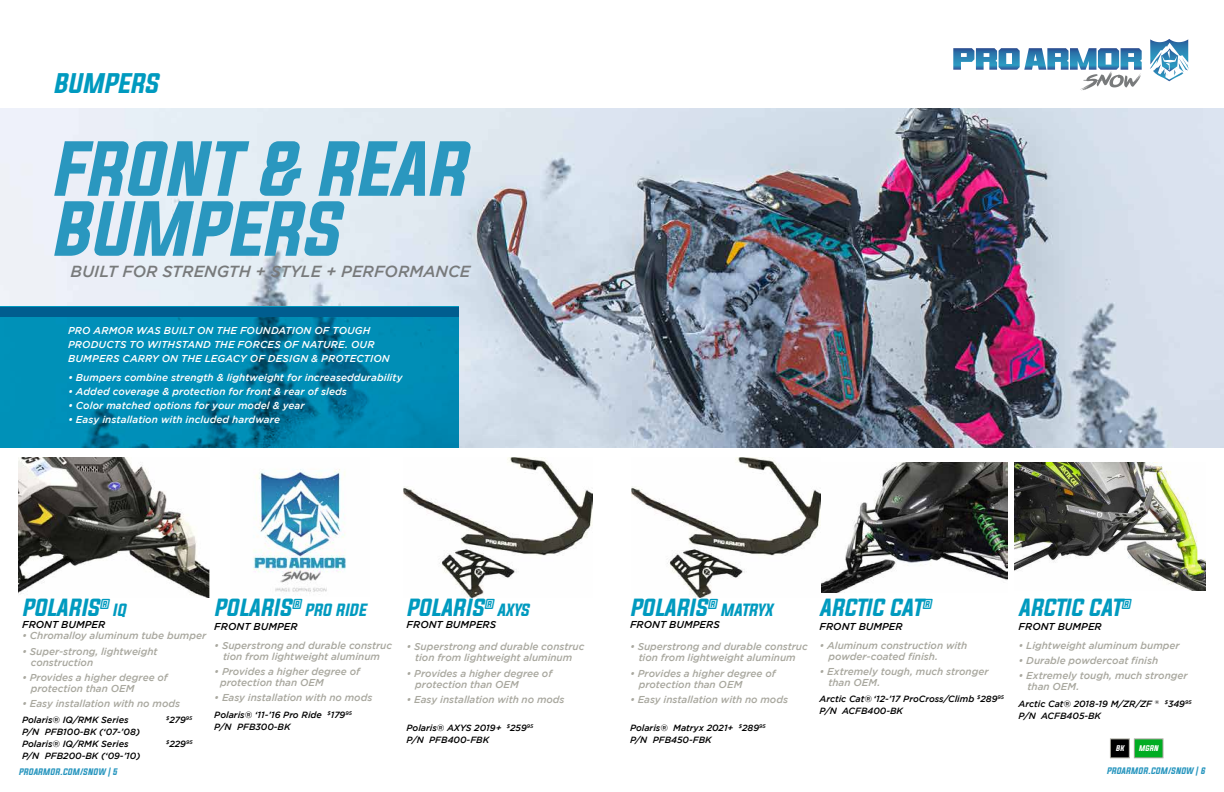
<style>
.page{position:relative;width:1224px;height:792px;background:#fff}
.page>*{position:absolute;margin:0;border:0;box-sizing:border-box;transform-origin:0 0}
.t1{font:italic 66px/60px "Evogria";color:#2a97bf}
.t2{font:italic 24px "Evogria";color:#009abf}
.t3{font:italic 21px "Evogria";letter-spacing:.005em;color:#009abf}
.t4{font:italic 500 16px "Gotham";color:#787a7b}
.t5{font:italic 15px "Evogria";color:#009abf}
.t6{font:italic 500 10px/11px "Gotham";color:#a9a89f}
.t7{font:italic 500 10px/14px "Gotham";letter-spacing:.01em;color:#fff}
.t8{font:italic 500 10px "Gotham";color:#000}
.t9{font:italic 500 9px/12px "Gotham";color:#000}
.t10{font:italic 8px "Evogria";letter-spacing:.02em;color:#2a97bf}
.t11{font:italic 7px "Evogria";letter-spacing:.025em;color:#fff}
.t12{font:italic 500 5.2px "Gotham";color:#000}
.s1{font-size:9px}
</style>
<div class="page">
<img style="left:820px;top:462px;width:188px;height:131px">
<img style="left:1014px;top:462px;width:192px;height:128px">
<img style="left:404px;top:458px;width:189px;height:139px">
<img style="left:631px;top:458px;width:189px;height:139px">
<img style="left:18px;top:458px;width:192px;height:139px">
<img style="left:0;top:108px;width:1224px;height:340px">
<svg style="left:0;top:307px;width:459px;height:141px;background:#0083ac"></svg>
<svg style="left:953px;top:48px;width:189px;height:42px"></svg>
<svg style="left:1150px;top:39px;width:39px;height:42px"></svg>
<div style="left:1110px;top:739px;width:19px;height:19px;background:#000"></div>
<div style="left:1110px;top:739px;width:20px;height:19px;border:1px solid #a9a89f"></div>
<div style="left:1134px;top:739px;width:29px;height:19px;background:#00ad23"></div>
<div style="left:1134px;top:739px;width:29px;height:19px;border:1px solid #a9a89f"></div>
<img style="left:253px;top:469px;width:93px;height:125px">
<h2 class="t2" style="left:54px;top:66px;width:106px">BUMPERS</h2>
<h1 class="t1" style="left:51px;top:142px;width:416px">FRONT &amp; REAR<br>BUMPERS</h1>
<h3 class="t4" style="left:71px;top:263px;width:401px">BUILT FOR STRENGTH + STYLE + PERFORMANCE</h3>
<p class="t7" style="left:68px;top:324px;width:323px">PRO ARMOR WAS BUILT ON THE FOUNDATION OF TOUGH<br>PRODUCTS TO WITHSTAND THE FORCES OF NATURE. OUR<br>BUMPERS CARRY ON THE LEGACY OF DESIGN &amp; PROTECTION</p>
<p class="t7" style="left:68px;top:370px;width:336px">• Bumpers combine strength &amp; lightweight for increaseddurability</p>
<p class="t7" style="left:68px;top:384px;width:280px">• Added coverage &amp; protection for front &amp; rear of sleds</p>
<p class="t7" style="left:68px;top:398px;width:238px">• Color matched options for your model &amp; year</p>
<p class="t7" style="left:68px;top:412px;width:214px">• Easy installation with included hardware</p>
<h3 class="t3" style="left:22px;top:593px;width:89px">POLARIS<sup>®</sup></h3>
<h3 class="t5" style="left:113px;top:599px;width:15px">IQ</h3>
<p class="t8" style="left:22px;top:619px;width:85px">FRONT BUMPER</p>
<p class="t6" style="left:22px;top:630px;width:186px">• Chromalloy aluminum tube bumper</p>
<p class="t6" style="left:31px;top:645px;width:128px;text-indent:-9px">• Super-strong, lightweight construction</p>
<p class="t6" style="left:31px;top:672px;width:139px;text-indent:-9px">• Provides a higher degree of protection than OEM</p>
<p class="t6" style="left:22px;top:698px;width:160px">• Easy installation with no mods</p>
<p class="t9" style="left:22px;top:714px;width:108px">Polaris® IQ/RMK Series</p>
<p class="t12" style="left:166px;top:716px;width:28px">$<span class="s1">279</span>95</p>
<p class="t9" style="left:22px;top:726px;width:119px">P/N PFB100-BK (‘07-’08)<br>Polaris® IQ/RMK Series</p>
<h3 class="t3" style="left:214px;top:593px;width:89px">POLARIS<sup>®</sup></h3>
<h3 class="t5" style="left:305px;top:599px;width:63px">PRO RIDE</h3>
<p class="t8" style="left:214px;top:621px;width:85px">FRONT BUMPER</p>
<p class="t6" style="left:214px;top:639px;width:179px;text-align:center">• Superstrong and durable construc tion from lightweight aluminum</p>
<p class="t6" style="left:220px;top:666px;width:141px;text-indent:-6px">• Provides a higher degree of protection than OEM</p>
<p class="t6" style="left:214px;top:692px;width:160px">• Easy installation with no mods</p>
<p class="t9" style="left:214px;top:708px;width:139px">Polaris® ‘11-’16 Pro Ride <sup>$</sup>179<sup>95<br></sup>P/N PFB300-BK</p>
<p class="t12" style="left:166px;top:740px;width:28px">$<span class="s1">229</span>95</p>
<p class="t9" style="left:22px;top:750px;width:120px">P/N PFB200-BK (‘09-’10)</p>
<h3 class="t3" style="left:407px;top:593px;width:89px">POLARIS<sup>®</sup></h3>
<h3 class="t5" style="left:497px;top:599px;width:34px">AXYS</h3>
<p class="t8" style="left:407px;top:619px;width:91px">FRONT BUMPERS</p>
<p class="t6" style="left:407px;top:641px;width:179px;text-align:center">• Superstrong and durable construc tion from lightweight aluminum</p>
<p class="t6" style="left:415px;top:667px;width:139px;text-indent:-9px">• Provides a higher degree of protection than OEM</p>
<p class="t6" style="left:407px;top:694px;width:160px">• Easy installation with no mods</p>
<p class="t9" style="left:407px;top:722px;width:128px">Polaris® AXYS 2019+ <sup>$</sup>259<sup>95<br></sup>P/N PFB400-FBK</p>
<h3 class="t3" style="left:630px;top:593px;width:89px">POLARIS<sup>®</sup></h3>
<h3 class="t5" style="left:721px;top:599px;width:54px">MATRYX</h3>
<p class="t8" style="left:630px;top:619px;width:91px">FRONT BUMPERS</p>
<p class="t6" style="left:630px;top:641px;width:179px;text-align:center">• Superstrong and durable construc tion from lightweight aluminum</p>
<p class="t6" style="left:639px;top:667px;width:139px;text-indent:-9px">• Provides a higher degree of protection than OEM</p>
<p class="t6" style="left:630px;top:694px;width:160px">• Easy installation with no mods</p>
<p class="t9" style="left:630px;top:722px;width:137px">Polaris® Matryx 2021+ <sup>$</sup>289<sup>95<br></sup>P/N PFB450-FBK</p>
<h3 class="t3" style="left:819px;top:593px;width:114px">ARCTIC CAT<sup>®</sup></h3>
<p class="t8" style="left:819px;top:621px;width:85px">FRONT BUMPER</p>
<p class="t6" style="left:828px;top:639px;width:140px;text-indent:-9px">• Aluminum construction with powder-coated finish.</p>
<p class="t6" style="left:828px;top:666px;width:162px;text-indent:-9px">• Extremely tough, much stronger than OEM.</p>
<p class="t9" style="left:819px;top:693px;width:186px">Arctic Cat® ‘12-’17 ProCross/Climb <sup>$</sup>289<sup>95<br></sup>P/N ACFB400-BK</p>
<h3 class="t3" style="left:1019px;top:593px;width:114px">ARCTIC CAT<sup>®</sup></h3>
<p class="t8" style="left:1019px;top:621px;width:85px">FRONT BUMPER</p>
<p class="t6" style="left:1019px;top:639px;width:163px">• Lightweight aluminum bumper</p>
<p class="t6" style="left:1019px;top:655px;width:141px">• Durable powdercoat finish</p>
<p class="t6" style="left:1028px;top:670px;width:162px;text-indent:-9px">• Extremely tough, much stronger than OEM.</p>
<p class="t9" style="left:1019px;top:697px;width:175px">Arctic Cat® 2018-19 M/ZR/ZF <sup>®</sup> <sup>$</sup>349<sup>95<br></sup>P/N ACFB405-BK</p>
<p class="t11" style="left:1116px;top:743px;width:10px">BK</p>
<p class="t11" style="left:1139px;top:743px;width:21px">MGRN</p>
<p class="t10" style="left:19px;top:766px;width:100px">PROARMOR.COM/SNOW | 5</p>
<p class="t10" style="left:1107px;top:765px;width:100px">PROARMOR.COM/SNOW | 6</p>
</div>
